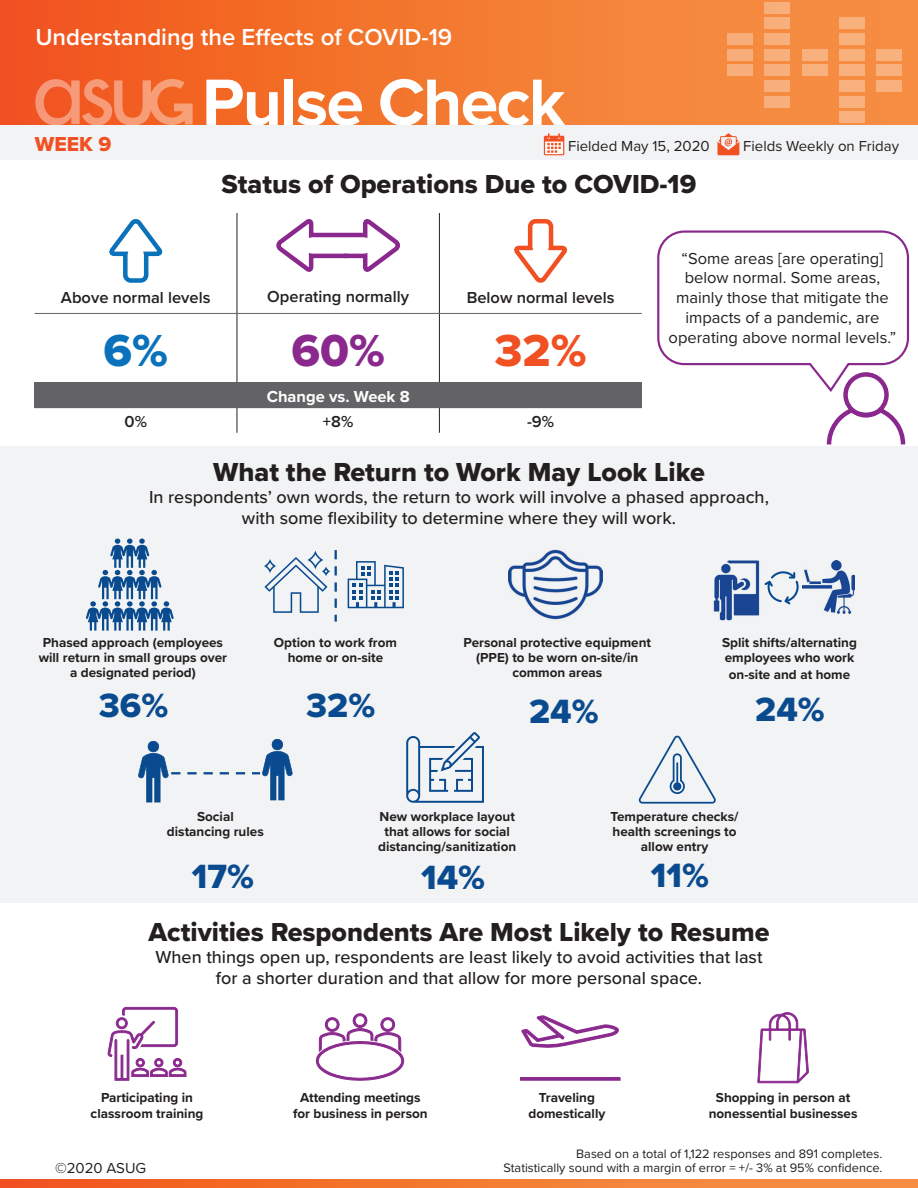
<style>
.page{position:relative;width:918px;height:1188px;background:#fff}
.page>*{position:absolute;margin:0;border:0;box-sizing:border-box;transform-origin:0 0}
.t1{font:700 67.95px "Proxima Nova";letter-spacing:-.025em;color:#fff}
.t2{font:46.5px "Proxima Nova Extrabld";color:#8a288d}
.t3{font:46.5px "Proxima Nova Extrabld";color:#f05022}
.t4{font:46.5px "Proxima Nova Extrabld";color:#0a72ba}
.t5{font:34.95px "Proxima Nova Extrabld";color:#0b4f96}
.t6{font:27px "Proxima Nova Extrabld";color:#231f20}
.t7{font:600 24px "Proxima Nova";color:#fff}
.t8{font:21px "Proxima Nova Extrabld";color:#f05022}
.t9{font:500 18px/21.6px "Proxima Nova";color:#231f20;text-align:center}
.t10{font:16.5px/19.8px "Proxima Nova";color:#231f20;text-align:center}
.t11{font:600 16.5px "Proxima Nova";color:#231f20}
.t12{font:700 16.5px "Proxima Nova";color:#fff}
.t13{font:15px "Proxima Nova";color:#231f20}
.t14{font:700 13.5px/15px "Proxima Nova";color:#231f20;text-align:center}
.t15{font:12.75px/13.5px "Proxima Nova";color:#231f20;text-align:right}
</style>
<div class="page">
<svg style="left:657px;top:230px;width:253px;height:215px"></svg>
<div style="left:0;top:0;width:918px;height:125px;background:linear-gradient(to right,#f1561a,#f69849)"></div>
<svg style="left:35px;top:79px;width:158px;height:46px;background:#f3794a"></svg>
<div style="left:765px;top:34px;width:25px;height:11px;background:#f8af7b"></div>
<div style="left:839px;top:34px;width:25px;height:11px;background:#f8b07d"></div>
<div style="left:765px;top:18px;width:25px;height:11px;background:#f8af7b"></div>
<div style="left:839px;top:18px;width:25px;height:11px;background:#f8b07d"></div>
<div style="left:765px;top:2px;width:25px;height:11px;background:#f8af7b"></div>
<div style="left:727px;top:34px;width:25px;height:11px;background:#f8ae7b"></div>
<div style="left:877px;top:49px;width:25px;height:11px;background:#f8b07d"></div>
<div style="left:839px;top:49px;width:25px;height:11px;background:#f8b07d"></div>
<div style="left:802px;top:49px;width:25px;height:11px;background:#f8b07c"></div>
<div style="left:765px;top:49px;width:25px;height:11px;background:#f8af7b"></div>
<div style="left:727px;top:49px;width:25px;height:11px;background:#f8ae7b"></div>
<div style="left:877px;top:65px;width:25px;height:11px;background:#f8b07d"></div>
<div style="left:839px;top:65px;width:25px;height:11px;background:#f8b07d"></div>
<div style="left:802px;top:65px;width:25px;height:11px;background:#f8b07c"></div>
<div style="left:765px;top:65px;width:25px;height:11px;background:#f8af7b"></div>
<div style="left:839px;top:81px;width:25px;height:11px;background:#f8b07d"></div>
<div style="left:765px;top:81px;width:25px;height:11px;background:#f8af7b"></div>
<div style="left:839px;top:96px;width:25px;height:11px;background:#f8b07d"></div>
<div style="left:765px;top:96px;width:25px;height:11px;background:#f8af7b"></div>
<div style="left:839px;top:112px;width:25px;height:11px;background:#f8b07d"></div>
<div style="left:727px;top:65px;width:25px;height:11px;background:#f8ae7b"></div>
<div style="left:877px;top:81px;width:25px;height:11px;background:#f8b07d"></div>
<div style="left:0;top:125px;width:918px;height:34px;background:#f2f3f4"></div>
<svg style="left:544px;top:136px;width:20px;height:19px"></svg>
<svg style="left:545px;top:133px;width:18px;height:21px"></svg>
<svg style="left:717px;top:133px;width:22px;height:22px"></svg>
<svg style="left:0;top:1179px;width:918px;height:9px;background:#f37630"></svg>
<div style="left:35px;top:383px;width:607px;height:25px;background:#636366"></div>
<hr style="left:237px;top:213px;width:1px;height:100px;background:#231f20">
<hr style="left:439px;top:213px;width:1px;height:100px;background:#231f20">
<hr style="left:237px;top:314px;width:1px;height:68px;background:#231f20">
<hr style="left:439px;top:314px;width:1px;height:68px;background:#231f20">
<svg style="left:237px;top:408px;width:1px;height:25px"></svg>
<svg style="left:439px;top:408px;width:1px;height:25px"></svg>
<hr style="left:35px;top:313px;width:202px;height:1px;background:#636366">
<hr style="left:237px;top:313px;width:202px;height:1px;background:#636366">
<hr style="left:439px;top:313px;width:203px;height:1px;background:#636366">
<hr style="left:35px;top:382px;width:202px;height:1px;background:#636366">
<hr style="left:237px;top:382px;width:202px;height:1px;background:#636366">
<hr style="left:439px;top:382px;width:203px;height:1px;background:#636366">
<svg style="left:109px;top:219px;width:52px;height:64px"></svg>
<svg style="left:278px;top:220px;width:121px;height:51px"></svg>
<svg style="left:516px;top:219px;width:52px;height:64px"></svg>
<div style="left:0;top:446px;width:918px;height:457px;background:#f2f3f4"></div>
<svg style="left:638px;top:735px;width:78px;height:69px"></svg>
<svg style="left:86px;top:539px;width:88px;height:92px"></svg>
<svg style="left:348px;top:561px;width:56px;height:47px"></svg>
<svg style="left:264px;top:550px;width:73px;height:72px"></svg>
<img style="left:802px;top:561px;width:53px;height:53px">
<img style="left:713px;top:561px;width:52px;height:59px">
<svg style="left:765px;top:571px;width:34px;height:34px"></svg>
<img style="left:509px;top:549px;width:93px;height:71px">
<svg style="left:138px;top:741px;width:42px;height:61px"></svg>
<svg style="left:187px;top:772px;width:10px;height:2px"></svg>
<svg style="left:204px;top:772px;width:9px;height:2px"></svg>
<svg style="left:220px;top:772px;width:9px;height:2px"></svg>
<svg style="left:236px;top:772px;width:9px;height:2px"></svg>
<svg style="left:252px;top:739px;width:41px;height:61px"></svg>
<svg style="left:406px;top:732px;width:78px;height:71px"></svg>
<svg style="left:108px;top:1007px;width:78px;height:74px"></svg>
<svg style="left:757px;top:1012px;width:52px;height:71px"></svg>
<svg style="left:520px;top:1077px;width:101px;height:4px"></svg>
<svg style="left:521px;top:1015px;width:98px;height:33px"></svg>
<svg style="left:316px;top:1013px;width:88px;height:68px"></svg>
<h3 class="t7" style="left:35px;top:19px;width:418px">Understanding the Effects of COVID-19</h3>
<h1 class="t1" style="left:202px;top:52px;width:365px">Pulse Check</h1>
<h3 class="t8" style="left:35px;top:128px;width:78px">WEEK 9</h3>
<p class="t13" style="left:568px;top:135px;width:143px">Fielded May 15, 2020</p>
<p class="t13" style="left:743px;top:135px;width:157px">Fields Weekly on Friday</p>
<h3 class="t6" style="left:222px;top:164px;width:476px">Status of Operations Due to COVID-19</h3>
<p class="t11" style="left:61px;top:285px;width:151px">Above normal levels</p>
<p class="t11" style="left:267px;top:284px;width:143px">Operating normally</p>
<p class="t11" style="left:467px;top:285px;width:149px">Below normal levels</p>
<h2 class="t4" style="left:103px;top:316px;width:66px">6%</h2>
<h2 class="t2" style="left:291px;top:316px;width:95px">60%</h2>
<h2 class="t3" style="left:495px;top:316px;width:94px">32%</h2>
<p class="t12" style="left:267px;top:384px;width:144px">Change vs. Week 8</p>
<p class="t11" style="left:125px;top:409px;width:24px">0%</p>
<p class="t11" style="left:323px;top:409px;width:32px">+8%</p>
<p class="t11" style="left:527px;top:409px;width:29px">-9%</p>
<p class="t10" style="left:669px;top:247px;width:229px">“Some areas [are operating] below normal. Some areas, mainly those that mitigate the impacts of a pandemic, are operating above normal levels.”</p>
<h3 class="t6" style="left:213px;top:452px;width:493px">What the Return to Work May Look Like</h3>
<h3 class="t9" style="left:149px;top:485px;width:621px">In respondents’ own words, the return to work will involve a phased approach, with some flexibility to determine where they will work.</h3>
<p class="t14" style="left:39px;top:635px;width:190px">Phased approach (employees will return in small groups over a designated period)</p>
<p class="t14" style="left:274px;top:635px;width:125px">Option to work from home or on-site</p>
<p class="t14" style="left:463px;top:635px;width:189px">Personal protective equipment (PPE) to be worn on-site/in common areas</p>
<p class="t14" style="left:722px;top:635px;width:136px;text-align:left">Split shifts/alternating employees who work</p>
<p class="t14" style="left:729px;top:667px;width:123px">on-site and at home</p>
<h3 class="t5" style="left:99px;top:680px;width:71px">36%</h3>
<h3 class="t5" style="left:306px;top:679px;width:71px">32%</h3>
<h3 class="t5" style="left:529px;top:685px;width:71px">24%</h3>
<h3 class="t5" style="left:755px;top:683px;width:71px">24%</h3>
<p class="t14" style="left:167px;top:809px;width:98px">Social distancing rules</p>
<p class="t14" style="left:378px;top:809px;width:140px">New workplace layout that allows for social distancing/sanitization</p>
<p class="t14" style="left:611px;top:809px;width:129px">Temperature checks/ health screenings to allow entry</p>
<h3 class="t5" style="left:192px;top:850px;width:64px">17%</h3>
<h3 class="t5" style="left:421px;top:851px;width:66px">14%</h3>
<h3 class="t5" style="left:651px;top:849px;width:60px">11%</h3>
<h3 class="t6" style="left:149px;top:912px;width:622px">Activities Respondents Are Most Likely to Resume</h3>
<h3 class="t9" style="left:155px;top:945px;width:609px">When things open up, respondents are least likely to avoid activities that last for a shorter duration and that allow for more personal space.</h3>
<p class="t14" style="left:91px;top:1089px;width:114px;line-height:16.2px">Participating in classroom training</p>
<p class="t14" style="left:709px;top:1089px;width:150px;line-height:16.2px">Shopping in person at nonessential businesses</p>
<p class="t14" style="left:293px;top:1089px;width:136px;line-height:16.2px">Attending meetings for business in person</p>
<p class="t14" style="left:528px;top:1089px;width:78px;line-height:16.2px">Traveling domestically</p>
<p class="t13" style="left:55px;top:1156px;width:93px">©2020 ASUG</p>
<p class="t15" style="left:504px;top:1147px;width:380px">Based on a total of 1,122 responses and 891 completes.<br>Statistically sound with a margin of error = +/- 3% at 95% confidence.</p>
</div>
